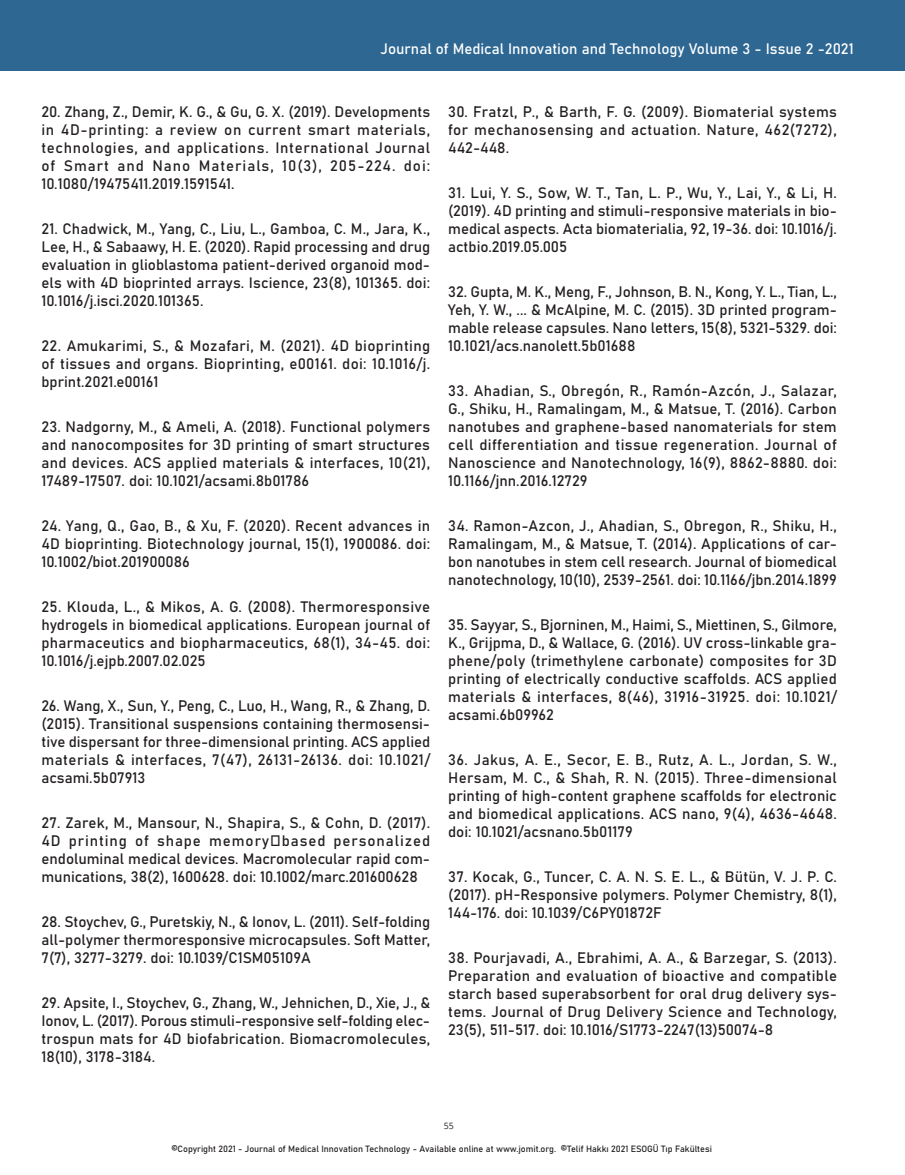
<style>
.page{position:relative;width:905px;height:1175px;background:#fff}
.page>*{position:absolute;margin:0;border:0;box-sizing:border-box;transform-origin:0 0}
.t1{font:15px/18px "Bahnschrift";color:#231f20;text-align:justify}
.t2{font:15px "Bahnschrift";color:#fff}
.t3{font:9px "Bahnschrift";color:#231f20}
.t4{font:8.7px "Open Sans";color:#231f20}
</style>
<div class="page">
<div style="left:0;top:0;width:904px;height:71px;background:#2d6792"></div>
<p class="t2" style="left:380px;top:37px;width:474px">Journal of Medical Innovation and Technology Volume 3 - Issue 2 -2021</p>
<p class="t1" style="left:41px;top:102px;width:390px">20. Zhang, Z., Demir, K. G., &amp; Gu, G. X. (2019). Developments in 4D-printing: a review on current smart materials, technologies, and applications. International Journal of Smart and Nano Materials, 10(3), 205-224. doi:<br>10.1080/19475411.2019.1591541.</p>
<p class="t1" style="left:41px;top:219px;width:390px">21. Chadwick, M., Yang, C., Liu, L., Gamboa, C. M., Jara, K., Lee, H., &amp; Sabaawy, H. E. (2020). Rapid processing and drug evaluation in glioblastoma patient-derived organoid mod&shy;els with 4D bioprinted arrays. Iscience, 23(8), 101365. doi:<br>10.1016/j.isci.2020.101365.</p>
<p class="t1" style="left:41px;top:336px;width:390px">22. Amukarimi, S., &amp; Mozafari, M. (2021). 4D bioprinting of tissues and organs. Bioprinting, e00161. doi: 10.1016/j. bprint.2021.e00161</p>
<p class="t1" style="left:41px;top:417px;width:390px">23. Nadgorny, M., &amp; Ameli, A. (2018). Functional polymers and nanocomposites for 3D printing of smart structures and devices. ACS applied materials &amp; interfaces, 10(21), 17489-17507. doi: 10.1021/acsami.8b01786</p>
<p class="t1" style="left:41px;top:516px;width:390px">24. Yang, Q., Gao, B., &amp; Xu, F. (2020). Recent advances in 4D bioprinting. Biotechnology journal, 15(1), 1900086. doi:<br>10.1002/biot.201900086</p>
<p class="t1" style="left:41px;top:597px;width:390px">25. Klouda, L., &amp; Mikos, A. G. (2008). Thermoresponsive hydrogels in biomedical applications. European journal of pharmaceutics and biopharmaceutics, 68(1), 34-45. doi:<br>10.1016/j.ejpb.2007.02.025</p>
<p class="t1" style="left:41px;top:696px;width:390px">26. Wang, X., Sun, Y., Peng, C., Luo, H., Wang, R., &amp; Zhang, D. (2015). Transitional suspensions containing thermosensi&shy;tive dispersant for three-dimensional printing. ACS applied materials &amp; interfaces, 7(47), 26131-26136. doi: 10.1021/ acsami.5b07913</p>
<p class="t1" style="left:41px;top:813px;width:390px">27. Zarek, M., Mansour, N., Shapira, S., &amp; Cohn, D. (2017).<br>4D printing of shape memory‐based personalized endoluminal medical devices. Macromolecular rapid com&shy;munications, 38(2), 1600628. doi: 10.1002/marc.201600628</p>
<p class="t1" style="left:41px;top:912px;width:390px">28. Stoychev, G., Puretskiy, N., &amp; Ionov, L. (2011). Self-folding all-polymer thermoresponsive microcapsules. Soft Matter, 7(7), 3277-3279. doi: 10.1039/C1SM05109A</p>
<p class="t1" style="left:41px;top:993px;width:390px">29. Apsite, I., Stoychev, G., Zhang, W., Jehnichen, D., Xie, J., &amp; Ionov, L. (2017). Porous stimuli-responsive self-folding elec&shy;trospun mats for 4D biofabrication. Biomacromolecules, 18(10), 3178-3184.</p>
<p class="t1" style="left:448px;top:102px;width:390px">30. Fratzl, P., &amp; Barth, F. G. (2009). Biomaterial systems for mechanosensing and actuation. Nature, 462(7272), 442-448.</p>
<p class="t1" style="left:448px;top:183px;width:390px">31. Lui, Y. S., Sow, W. T., Tan, L. P., Wu, Y., Lai, Y., &amp; Li, H. (2019). 4D printing and stimuli-responsive materials in bio&shy;medical aspects. Acta biomaterialia, 92, 19-36. doi: 10.1016/j. actbio.2019.05.005</p>
<p class="t1" style="left:448px;top:282px;width:390px">32. Gupta, M. K., Meng, F., Johnson, B. N., Kong, Y. L., Tian, L., Yeh, Y. W., ... &amp; McAlpine, M. C. (2015). 3D printed program&shy;mable release capsules. Nano letters, 15(8), 5321-5329. doi:<br>10.1021/acs.nanolett.5b01688</p>
<p class="t1" style="left:448px;top:381px;width:390px">33. Ahadian, S., Obregón, R., Ramón-Azcón, J., Salazar, G., Shiku, H., Ramalingam, M., &amp; Matsue, T. (2016). Carbon nanotubes and graphene-based nanomaterials for stem cell differentiation and tissue regeneration. Journal of Nanoscience and Nanotechnology, 16(9), 8862-8880. doi:<br>10.1166/jnn.2016.12729</p>
<p class="t1" style="left:448px;top:516px;width:390px">34. Ramon-Azcon, J., Ahadian, S., Obregon, R., Shiku, H., Ramalingam, M., &amp; Matsue, T. (2014). Applications of car&shy;bon nanotubes in stem cell research. Journal of biomedical nanotechnology, 10(10), 2539-2561. doi: 10.1166/jbn.2014.1899</p>
<p class="t1" style="left:448px;top:615px;width:390px">35. Sayyar, S., Bjorninen, M., Haimi, S., Miettinen, S., Gilmore, K., Grijpma, D., &amp; Wallace, G. (2016). UV cross-linkable gra&shy;phene/poly (trimethylene carbonate) composites for 3D printing of electrically conductive scaffolds. ACS applied materials &amp; interfaces, 8(46), 31916-31925. doi: 10.1021/ acsami.6b09962</p>
<p class="t1" style="left:448px;top:750px;width:390px">36. Jakus, A. E., Secor, E. B., Rutz, A. L., Jordan, S. W., Hersam, M. C., &amp; Shah, R. N. (2015). Three-dimensional printing of high-content graphene scaffolds for electronic and biomedical applications. ACS nano, 9(4), 4636-4648. doi: 10.1021/acsnano.5b01179</p>
<p class="t1" style="left:448px;top:867px;width:390px">37. Kocak, G., Tuncer, C. A. N. S. E. L., &amp; Bütün, V. J. P. C. (2017). pH-Responsive polymers. Polymer Chemistry, 8(1), 144-176. doi: 10.1039/C6PY01872F</p>
<p class="t1" style="left:448px;top:948px;width:390px">38. Pourjavadi, A., Ebrahimi, A. A., &amp; Barzegar, S. (2013).<br>Preparation and evaluation of bioactive and compatible starch based superabsorbent for oral drug delivery sys&shy;tems. Journal of Drug Delivery Science and Technology, 23(5), 511-517. doi: 10.1016/S1773-2247(13)50074-8</p>
<p class="t4" style="left:444px;top:1120px;width:12px">55</p>
<p class="t3" style="left:171px;top:1142px;width:542px">©Copyright 2021 - Journal of Medical Innovation Technology - Available online at www.jomit.org. ©Telif Hakkı 2021 ESOGÜ Tıp Fakültesi</p>
</div>
